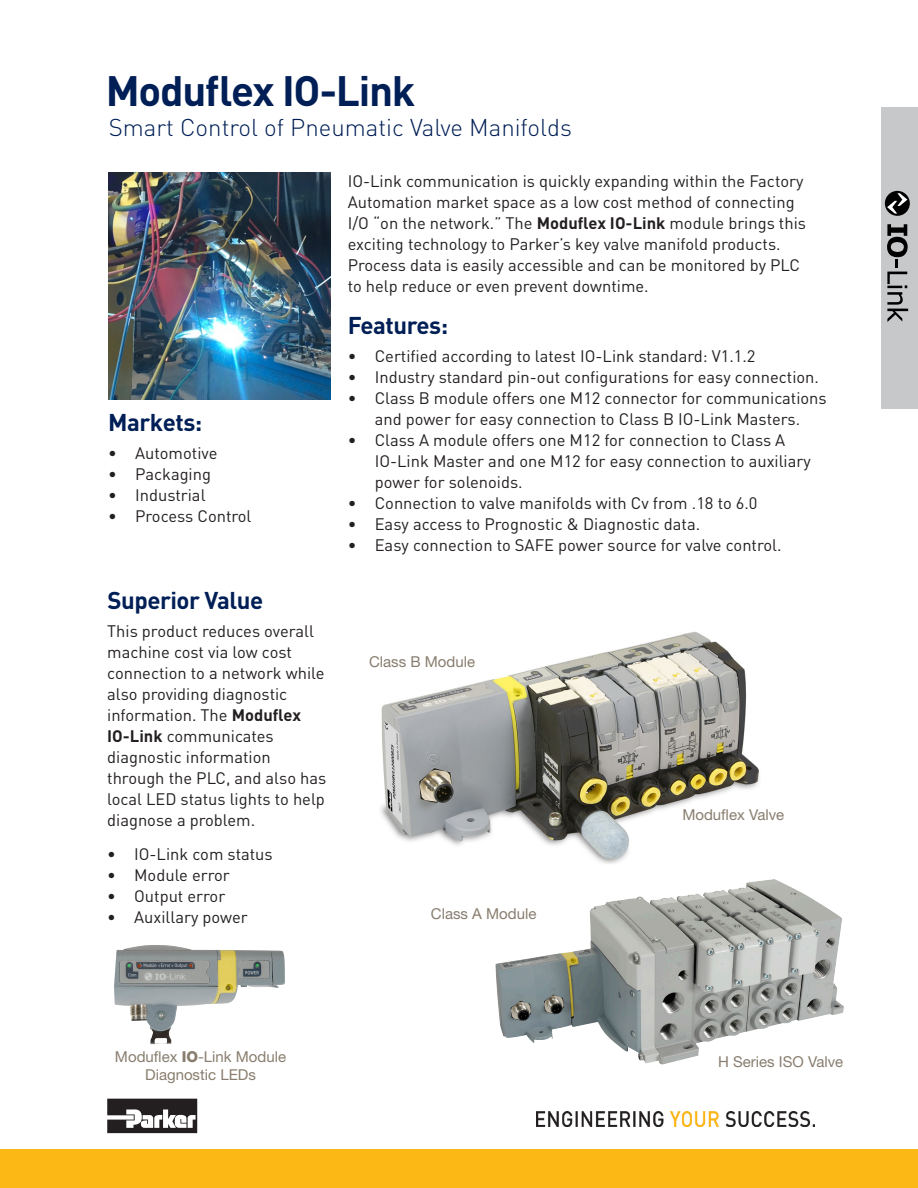
<style>
.page{position:relative;width:918px;height:1188px;background:#fff}
.page>*{position:absolute;margin:0;border:0;box-sizing:border-box;transform-origin:0 0}
.t1{font:700 42px "DINOT";letter-spacing:-.03em;color:#001f56}
.t2{font:300 24px "DINOT";color:#001f56}
.t3{font:700 24px "DINOT";letter-spacing:-.02em;color:#001f56}
.t4{font:16.5px/21px "DINOT";color:#231f20}
.t5{font:15px "Helvetica Neue LT Std";color:#887d6e}
.s1{font-weight:700}
.s2{font-weight:800}
</style>
<div class="page">
<div style="left:882px;top:108px;width:36px;height:301px;background:#c7c8ca"></div>
<img style="left:109px;top:173px;width:221px;height:226px">
<img style="left:495px;top:879px;width:279px;height:186px">
<div style="left:0;top:1150px;width:918px;height:38px;background:#fcb814"></div>
<svg style="left:107px;top:1099px;width:90px;height:34px"></svg>
<img style="left:537px;top:1112px;width:277px;height:14px">
<img style="left:381px;top:631px;width:378px;height:233px">
<img style="left:114px;top:945px;width:171px;height:99px">
<div style="left:885px;top:191px;width:25px;height:25px;background:#000;border-radius:50%"></div>
<svg style="left:887px;top:193px;width:20px;height:21px"></svg>
<svg style="left:887px;top:224px;width:21px;height:98px"></svg>
<p class="t1" style="left:106px;top:63px;width:311px">Moduflex IO-Link</p>
<p class="t2" style="left:109px;top:111px;width:465px">Smart Control of Pneumatic Valve Manifolds</p>
<p class="t3" style="left:108px;top:406px;width:96px">Markets:</p>
<p class="t4" style="left:108px;top:442px;width:111px">• Automotive</p>
<p class="t4" style="left:108px;top:463px;width:104px">• Packaging</p>
<p class="t4" style="left:108px;top:484px;width:99px">• Industrial</p>
<p class="t4" style="left:108px;top:505px;width:145px">• Process Control</p>
<p class="t3" style="left:107px;top:584px;width:157px">Superior Value</p>
<p class="t4" style="left:107px;top:620px;width:221px">This product reduces overall machine cost via low cost connection to a network while also providing diagnostic information. The <span class="s1">Moduflex<br>IO-Link</span> communicates diagnostic information through the PLC, and also has local LED status lights to help diagnose a problem.</p>
<p class="t4" style="left:107px;top:843px;width:167px">• IO-Link com status</p>
<p class="t4" style="left:107px;top:864px;width:124px">• Module error</p>
<p class="t4" style="left:107px;top:885px;width:120px">• Output error</p>
<p class="t4" style="left:107px;top:906px;width:142px">• Auxillary power</p>
<p class="t4" style="left:348px;top:170px;width:460px">IO-Link communication is quickly expanding within the Factory Automation market space as a low cost method of connecting I/O “on the network.” The <span class="s1">Moduflex IO-Link</span> module brings this exciting technology to Parker’s key valve manifold products.<br>Process data is easily accessible and can be monitored by PLC to help reduce or even prevent downtime.</p>
<p class="t3" style="left:348px;top:309px;width:102px">Features:</p>
<p class="t4" style="left:348px;top:344px;width:409px">• Certified according to latest IO-Link standard: V1.1.2</p>
<p class="t4" style="left:348px;top:365px;width:473px">• Industry standard pin-out configurations for easy connection.</p>
<p class="t4" style="left:348px;top:386px;width:481px;text-align:center">• Class B module offers one M12 connector for communications and power for easy connection to Class B IO-Link Masters.</p>
<p class="t4" style="left:375px;top:428px;width:438px;text-indent:-27px">• Class A module offers one M12 for connection to Class A<br>IO-Link Master and one M12 for easy connection to auxiliary power for solenoids.</p>
<p class="t4" style="left:348px;top:491px;width:411px">• Connection to valve manifolds with Cv from .18 to 6.0</p>
<p class="t4" style="left:348px;top:512px;width:354px">• Easy access to Prognostic &amp; Diagnostic data.</p>
<p class="t4" style="left:348px;top:533px;width:435px">• Easy connection to SAFE power source for valve control.</p>
<p class="t5" style="left:369px;top:652px;width:108px">Class B Module</p>
<p class="t5" style="left:431px;top:905px;width:107px">Class A Module</p>
<p class="t5" style="left:682px;top:806px;width:103px">Moduflex Valve</p>
<p class="t5" style="left:115px;top:1048px;width:173px">Moduflex <span class="s2">IO</span>-Link Module</p>
<p class="t5" style="left:718px;top:1053px;width:127px">H Series ISO Valve</p>
<p class="t5" style="left:145px;top:1066px;width:112px">Diagnostic LEDs</p>
</div>
